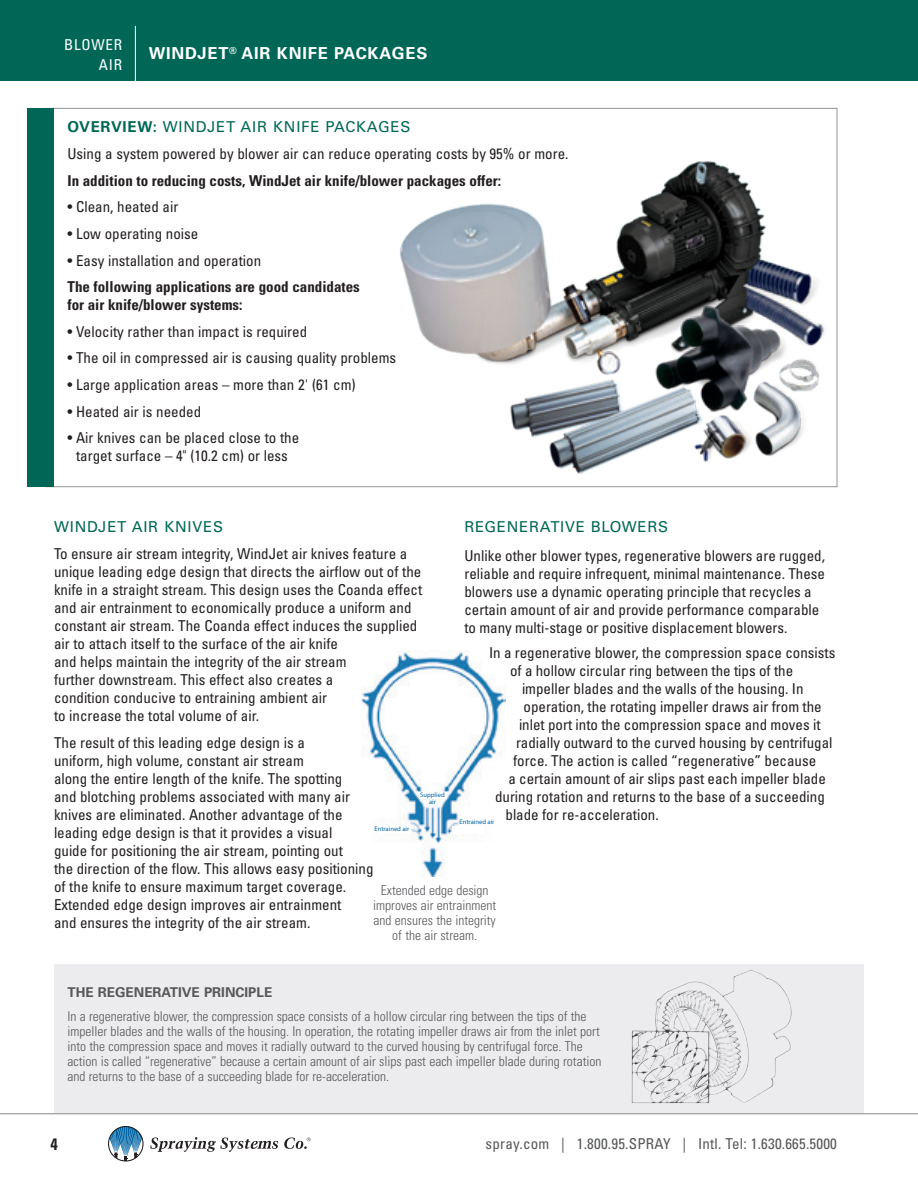
<style>
.page{position:relative;width:918px;height:1188px;background:#fff}
.page>*{position:absolute;margin:0;border:0;box-sizing:border-box;transform-origin:0 0}
.t1{font:700 16.5px "Univers LT Std";letter-spacing:.05em;color:#fff}
.t2{font:700 condensed 16.5px "Univers LT Std";color:#231f20}
.body{font:condensed 15px/18px "Univers LT Std";color:#231f20}
.body-2{font:700 condensed 15px/18px "Univers LT Std";color:#231f20}
.subhead{font:15px "Univers LT Std";letter-spacing:.05em;color:#006756}
.t3{font:condensed 15px "Univers LT Std";letter-spacing:.015em;color:#57585a}
.light_subhead{font:15px "Univers LT Std";letter-spacing:.05em;color:#006756}
.t4{font:condensed 15px/19.5px "Univers LT Std";letter-spacing:.05em;color:#fff;text-align:right}
.gray_caption{font:300 condensed 13.5px/15px "Univers LT Std";color:#57585a}
.gray_caption-2{font:700 13.5px "Univers LT Std";color:#57585a}
.t5{font:6.6px/6.6px "Myriad Pro";color:#0065a4;text-align:center}
.s1{font-weight:700}
</style>
<div class="page">
<div style="left:0;top:0;width:918px;height:81px;background:#006756"></div>
<hr style="left:0;top:1113px;width:918px;height:1px;background:#939598">
<svg style="left:108px;top:1126px;width:36px;height:36px"></svg>
<svg style="left:150px;top:1137px;width:128px;height:15px"></svg>
<svg style="left:284px;top:1137px;width:27px;height:12px"></svg>
<hr style="left:135px;top:26px;width:1px;height:55px;background:#fff">
<img style="left:400px;top:148px;width:438px;height:339px">
<div style="left:27px;top:108px;width:27px;height:379px;background:#006756"></div>
<img style="left:361px;top:651px;width:144px;height:225px">
<div style="left:419px;top:792px;width:27px;height:7px;background:#fff"></div>
<div style="left:453px;top:826px;width:31px;height:7px;background:#fff"></div>
<div style="left:379px;top:826px;width:31px;height:7px;background:#fff"></div>
<div style="left:54px;top:965px;width:810px;height:148px;background:#ececee"></div>
<img style="left:689px;top:970px;width:61px;height:26px">
<p class="t4" style="left:64px;top:35px;width:59px">BLOWER<br>AIR</p>
<p class="t1" style="left:149px;top:44px;width:280px">WINDJET<sup>®</sup> AIR KNIFE PACKAGES</p>
<p class="subhead" style="left:68px;top:118px;width:345px"><span class="s1">OVERVIEW:</span> WINDJET AIR KNIFE PACKAGES</p>
<p class="body" style="left:68px;top:144px;width:503px">Using a system powered by blower air can reduce operating costs by 95% or more.</p>
<p class="body-2" style="left:68px;top:171px;width:435px">In addition to reducing costs, WindJet air knife/blower packages offer:</p>
<p class="body" style="left:68px;top:198px;width:112px">• Clean, heated air</p>
<p class="body" style="left:68px;top:224px;width:132px">• Low operating noise</p>
<p class="body" style="left:68px;top:251px;width:195px">• Easy installation and operation</p>
<p class="body-2" style="left:68px;top:278px;width:294px">The following applications are good candidates for air knife/blower systems:</p>
<p class="body" style="left:68px;top:322px;width:241px">• Velocity rather than impact is required</p>
<p class="body" style="left:68px;top:349px;width:330px">• The oil in compressed air is causing quality problems</p>
<p class="body" style="left:68px;top:376px;width:290px">• Large application areas – more than 2' (61 cm)</p>
<p class="body" style="left:68px;top:402px;width:135px">• Heated air is needed</p>
<p class="body" style="left:68px;top:429px;width:233px;text-align:center">• Air knives can be placed close to the target surface – 4" (10.2 cm) or less</p>
<p class="subhead" style="left:464px;top:518px;width:205px">REGENERATIVE BLOWERS</p>
<p class="body" style="left:464px;top:547px;width:362px">Unlike other blower types, regenerative blowers are rugged, reliable and require infrequent, minimal maintenance. These blowers use a dynamic operating principle that recycles a certain amount of air and provide performance comparable to many multi-stage or positive displacement blowers.</p>
<p class="body" style="left:489px;top:643px;width:348px">In a regenerative blower, the compression space consists</p>
<p class="body" style="left:510px;top:661px;width:285px">of a hollow circular ring between the tips of the</p>
<p class="body" style="left:522px;top:679px;width:283px">impeller blades and the walls of the housing. In</p>
<p class="body" style="left:524px;top:697px;width:300px">operation, the rotating impeller draws air from the</p>
<p class="body" style="left:519px;top:715px;width:303px">inlet port into the compression space and moves it</p>
<p class="body" style="left:516px;top:733px;width:318px">radially outward to the curved housing by centrifugal</p>
<p class="body" style="left:513px;top:751px;width:305px">force. The action is called “regenerative” because</p>
<p class="body" style="left:508px;top:769px;width:319px">a certain amount of air slips past each impeller blade</p>
<p class="body" style="left:495px;top:787px;width:331px">during rotation and returns to the base of a succeeding</p>
<p class="body" style="left:506px;top:805px;width:155px">blade for re-acceleration.</p>
<p class="light_subhead" style="left:54px;top:518px;width:171px">WINDJET AIR KNIVES</p>
<p class="body" style="left:54px;top:545px;width:370px">To ensure air stream integrity, WindJet air knives feature a unique leading edge design that directs the airflow out of the knife in a straight stream. This design uses the Coanda effect and air entrainment to economically produce a uniform and constant air stream. The Coanda effect induces the supplied air to attach itself to the surface of the air knife<br>and helps maintain the integrity of the air stream<br>further downstream. This effect also creates a<br>condition conducive to entraining ambient air<br>to increase the total volume of air.</p>
<p class="body" style="left:54px;top:733px;width:321px">The result of this leading edge design is a<br>uniform, high volume, constant air stream<br>along the entire length of the knife. The spotting<br>and blotching problems associated with many air knives are eliminated. Another advantage of the leading edge design is that it provides a visual<br>guide for positioning the air stream, pointing out<br>the direction of the flow. This allows easy positioning of the knife to ensure maximum target coverage.<br>Extended edge design improves air entrainment<br>and ensures the integrity of the air stream.</p>
<p class="t5" style="left:420px;top:792px;width:26px">Supplied air</p>
<p class="t5" style="left:460px;top:819px;width:36px">Entrained air</p>
<p class="t5" style="left:374px;top:825px;width:36px">Entrained air</p>
<p class="gray_caption" style="left:373px;top:882px;width:124px;text-align:center">Extended edge design improves air entrainment and ensures the integrity of the air stream.</p>
<p class="gray_caption-2" style="left:68px;top:984px;width:206px">THE REGENERATIVE PRINCIPLE</p>
<p class="gray_caption" style="left:68px;top:1008px;width:535px">In a regenerative blower, the compression space consists of a hollow circular ring between the tips of the impeller blades and the walls of the housing. In operation, the rotating impeller draws air from the inlet port into the compression space and moves it radially outward to the curved housing by centrifugal force. The action is called “regenerative” because a certain amount of air slips past each impeller blade during rotation and returns to the base of a succeeding blade for re-acceleration.</p>
<p class="t2" style="left:50px;top:1134px;width:9px">4</p>
<p class="t3" style="left:486px;top:1134px;width:353px">spray.com | 1.800.95.SPRAY | Intl. Tel: 1.630.665.5000</p>
</div>
